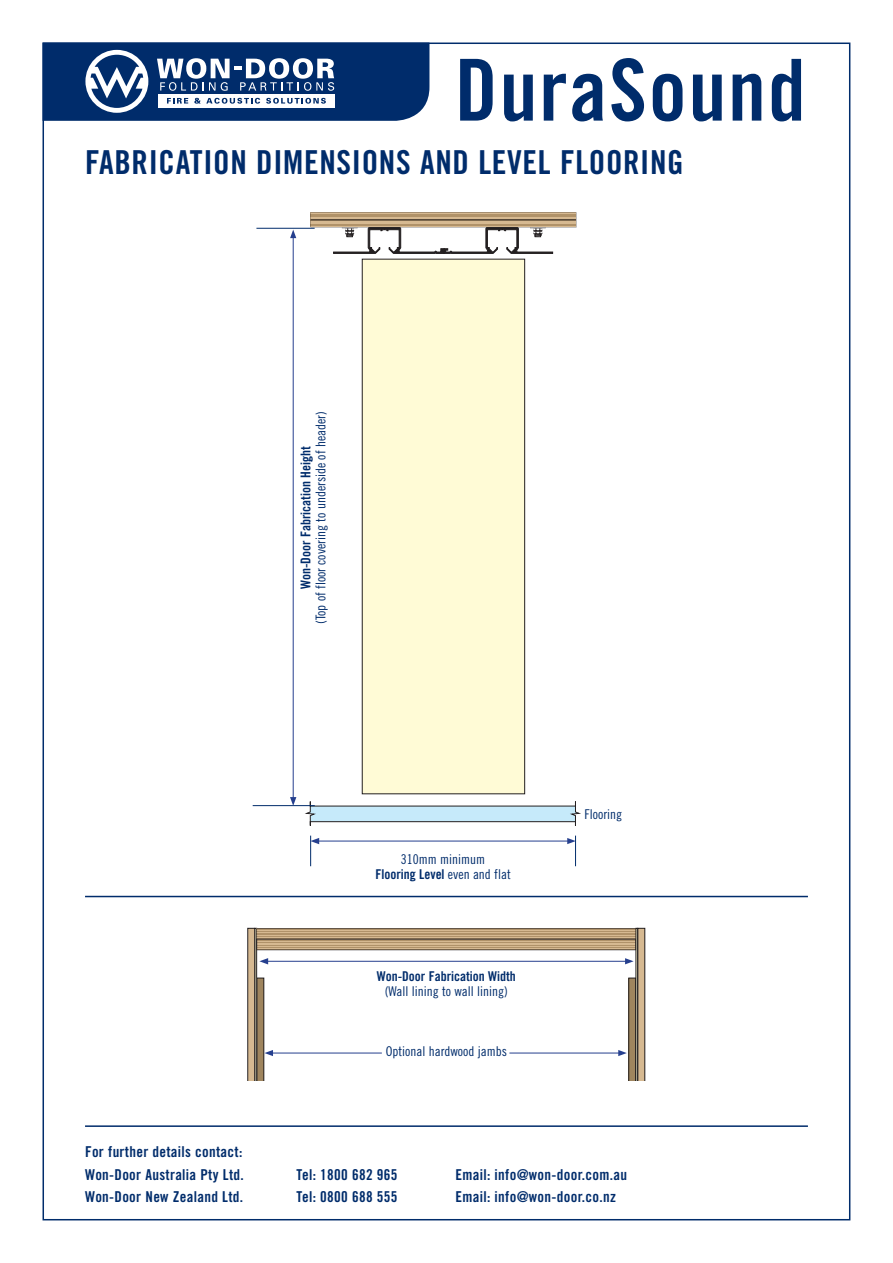
<style>
.page{position:relative;width:893px;height:1263px;background:#fff}
.page>*{position:absolute;margin:0;border:0;box-sizing:border-box;transform-origin:0 0}
.bold{font:85.5px "Trade Gothic Bold Cond Twenty";letter-spacing:.02em;color:#002c6b}
.body{font:33px "Trade Gothic Bold Cond Twenty";letter-spacing:.02em;color:#002c6b}
.body-2{font:15px "Trade Gothic Bold Cond Twenty";letter-spacing:.02em;color:#002c6b}
.body-3{font:13.5px "Trade Gothic Cond Eighteen";color:#002c6b}
.body-4{font:13.5px "Trade Gothic Bold Cond Twenty";color:#002c6b}
.s1{font-family:"Trade Gothic Cond Eighteen"}
</style>
<div class="page">
<div style="left:362px;top:259px;width:163px;height:535px;background:#fffbd6"></div>
<div style="left:362px;top:259px;width:163px;height:535px;border:1px solid #231f20"></div>
<svg style="left:304px;top:801px;width:277px;height:25px"></svg>
<svg style="left:311px;top:212px;width:265px;height:42px"></svg>
<hr style="left:85px;top:896px;width:723px;height:1px;background:#002c6b">
<hr style="left:85px;top:1125px;width:723px;height:2px;background:#002c6b">
<svg style="left:43px;top:43px;width:386px;height:78px"></svg>
<hr style="left:253px;top:805px;width:62px;height:1px;background:#002c6b">
<hr style="left:310px;top:836px;width:1px;height:30px;background:#002c6b">
<hr style="left:575px;top:836px;width:1px;height:30px;background:#002c6b">
<hr style="left:256px;top:228px;width:59px;height:1px;background:#002c6b">
<hr style="left:293px;top:236px;width:1px;height:563px;background:#253f8e">
<svg style="left:290px;top:230px;width:6px;height:8px"></svg>
<svg style="left:290px;top:797px;width:6px;height:9px"></svg>
<hr style="left:317px;top:841px;width:253px;height:1px;background:#253f8e">
<svg style="left:567px;top:838px;width:9px;height:6px"></svg>
<svg style="left:310px;top:838px;width:9px;height:6px"></svg>
<svg style="left:247px;top:928px;width:398px;height:152px"></svg>
<p class="bold" style="left:455px;top:38px;width:352px">DuraSound</p>
<p class="body" style="left:85px;top:142px;width:600px">FABRICATION DIMENSIONS AND LEVEL FLOORING</p>
<p class="body-3" style="left:313px;top:624px;width:214px;rotate:-90deg">(Top of floor covering to underside of header)</p>
<p class="body-4" style="left:297px;top:589px;width:144px;rotate:-90deg">Won-Door Fabrication Height</p>
<p class="body-3" style="left:401px;top:851px;width:86px">310mm minimum</p>
<p class="body-4" style="left:375px;top:866px;width:137px">Flooring Level <span class="s1">even and flat</span></p>
<p class="body-4" style="left:377px;top:968px;width:141px">Won-Door Fabrication Width</p>
<p class="body-3" style="left:385px;top:983px;width:125px">(Wall lining to wall lining)</p>
<p class="body-3" style="left:386px;top:1043px;width:123px">Optional hardwood jambs</p>
<p class="body-3" style="left:585px;top:806px;width:39px">Flooring</p>
<p class="body-2" style="left:85px;top:1143px;width:159px">For further details contact:</p>
<p class="body-2" style="left:85px;top:1165px;width:160px">Won-Door Australia Pty Ltd.</p>
<p class="body-2" style="left:297px;top:1165px;width:102px">Tel: 1800 682 965</p>
<p class="body-2" style="left:456px;top:1165px;width:173px">Email: info@won-door.com.au</p>
<p class="body-2" style="left:85px;top:1188px;width:160px">Won-Door New Zealand Ltd.</p>
<p class="body-2" style="left:297px;top:1188px;width:102px">Tel: 0800 688 555</p>
<p class="body-2" style="left:456px;top:1188px;width:162px">Email: info@won-door.co.nz</p>
</div>
